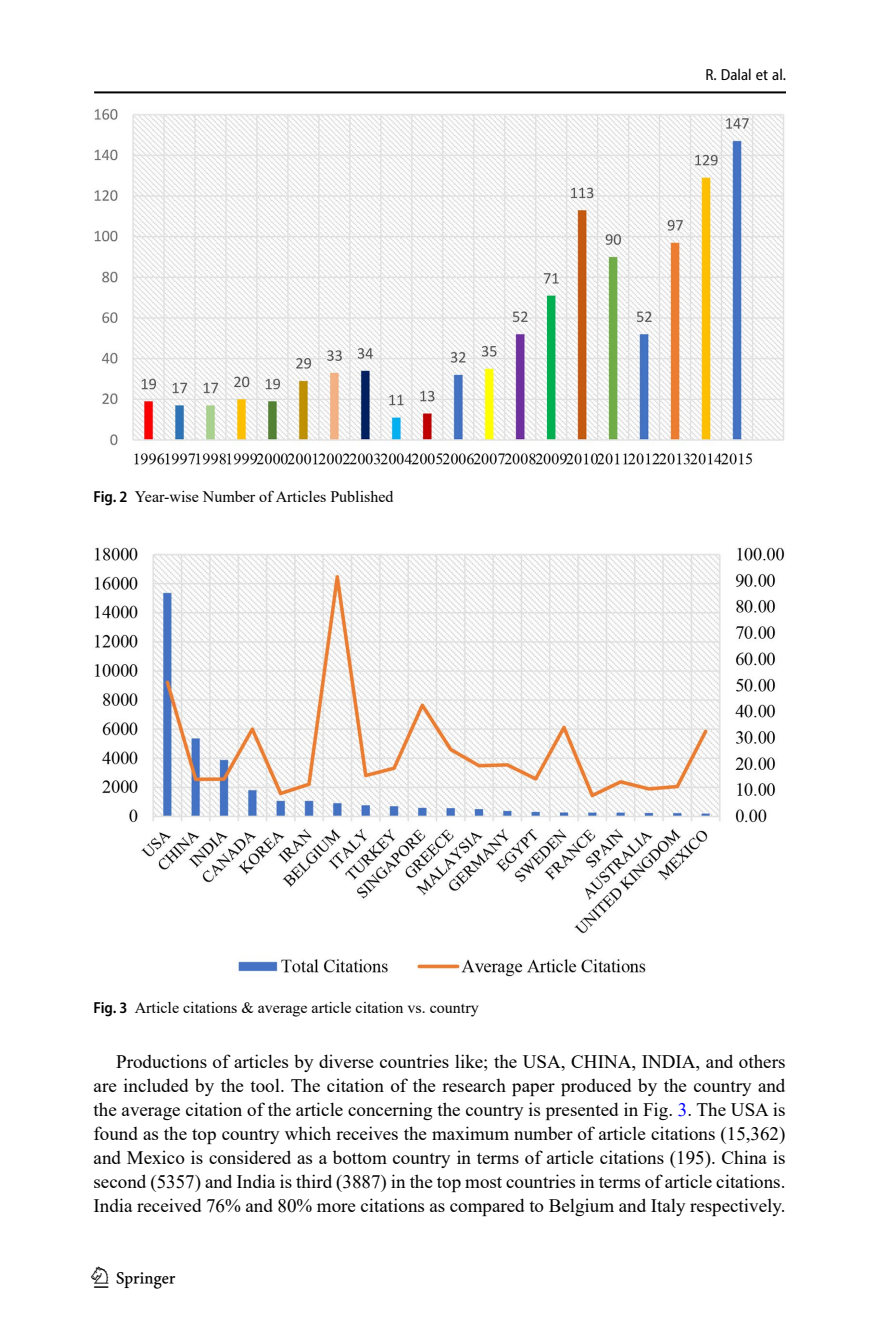
<style>
.page{position:relative;width:879px;height:1333px;background:#fff}
.page>*{position:absolute;margin:0;border:0;box-sizing:border-box;transform-origin:0 0}
.t1{font:30px "Springnew";color:#000}
.Body_Text_Indent{font:19px/24px "Times New Roman";color:#000;text-align:justify}
.Figure_Caption{font:16px "Times New Roman";color:#000}
.t2{font:semi-condensed 16px "Myriad Pro";color:#000}
.s1{font-family:"Myriad Pro";font-weight:600;font-stretch:semi-condensed}
.s2{color:#00f}
</style>
<div class="page">
<hr style="left:94px;top:91px;width:692px;height:2px;background:#000">
<img style="left:95px;top:547px;width:690px;height:430px">
<img style="left:94px;top:109px;width:691px;height:356px">
<p class="Figure_Caption" style="left:94px;top:485px;width:301px"><span class="s1">Fig. 2</span> Year-wise Number of Articles Published</p>
<p class="Figure_Caption" style="left:94px;top:996px;width:387px"><span class="s1">Fig. 3</span> Article citations &amp; average article citation vs. country</p>
<p class="t2" style="left:705px;top:65px;width:82px">R. Dalal et al.</p>
<p class="Body_Text_Indent" style="left:94px;top:1049px;width:693px;text-indent:23px">Productions of articles by diverse countries like; the USA, CHINA, INDIA, and others are included by the tool. The citation of the research paper produced by the country and the average citation of the article concerning the country is presented in Fig. <span class="s2">3</span>. The USA is found as the top country which receives the maximum number of article citations (15,362) and Mexico is considered as a bottom country in terms of article citations (195). China is second (5357) and India is third (3887) in the top most countries in terms of article citations.<br>India received 76% and 80% more citations as compared to Belgium and Italy respectively.</p>
<h1 class="t1" style="left:94px;top:1260px;width:83px">1 3</h1>
</div>
